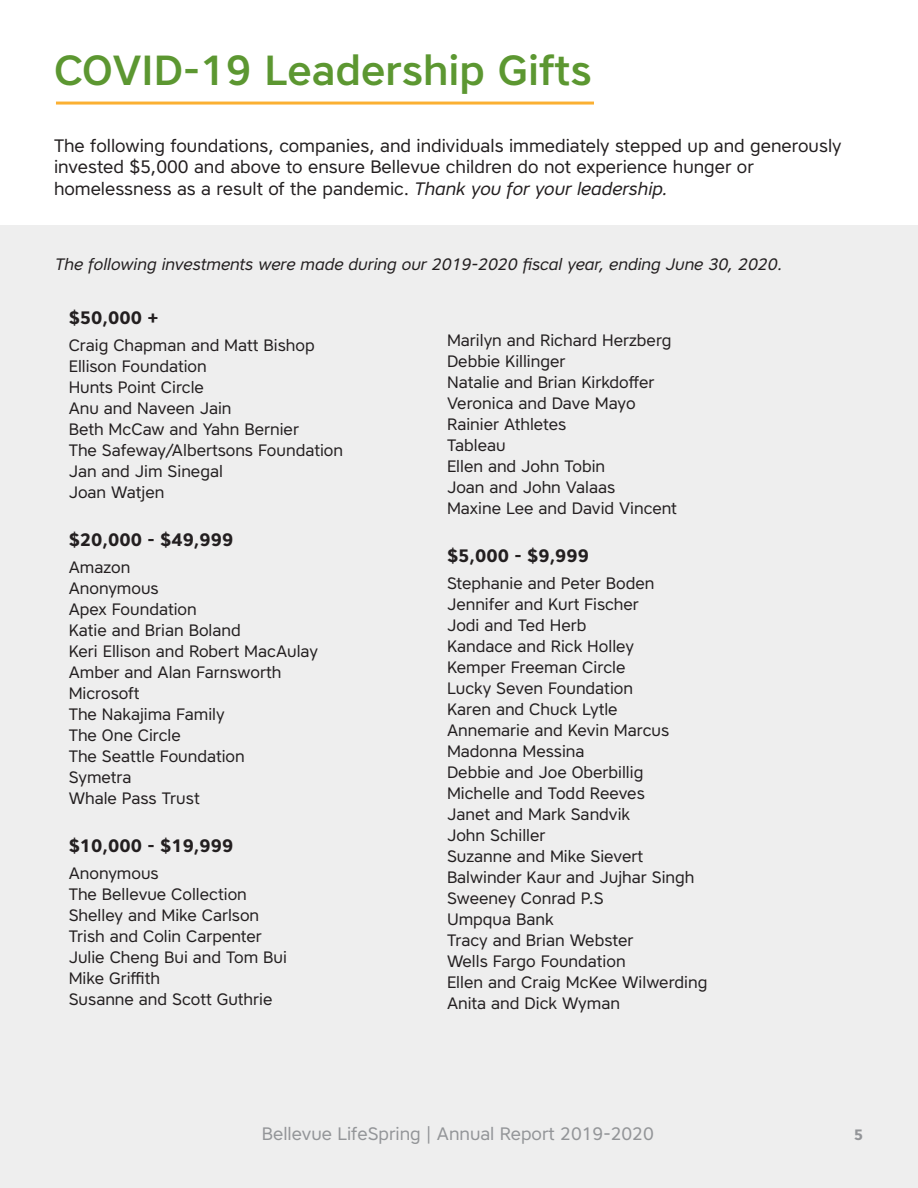
<style>
.page{position:relative;width:918px;height:1188px;background:#fff}
.page>*{position:absolute;margin:0;border:0;box-sizing:border-box;transform-origin:0 0}
.t1{font:500 42px "Core Sans A55";color:#5c9731}
.t2{font:18px/21.6px "Core Sans A45";color:#231f20}
.t3{font:700 18px "Core Sans A65";color:#231f20}
.t4{font:18px "Core Sans A45";color:#939598}
.t5{font:16.5px/21px "Core Sans A45";color:#231f20}
.t6{font:italic 16.5px "Core Sans A45";color:#231f20}
.t7{font:700 15px "Core Sans A65";color:#939598}
.s1{font-style:italic}
</style>
<div class="page">
<div style="left:0;top:225px;width:918px;height:963px;background:#eee"></div>
<hr style="left:56px;top:102px;width:538px;height:3px;background:#fbb033">
<p class="t1" style="left:54px;top:42px;width:539px">COVID-19 Leadership Gifts</p>
<p class="t2" style="left:54px;top:134px;width:789px">The following foundations, companies, and individuals immediately stepped up and generously invested $5,000 and above to ensure Bellevue children do not experience hunger or homelessness as a result of the pandemic. <span class="s1">Thank you for your leadership.</span></p>
<p class="t6" style="left:55px;top:254px;width:729px">The following investments were made during our 2019-2020 fiscal year, ending June 30, 2020.</p>
<p class="t3" style="left:69px;top:306px;width:91px">$50,000 +</p>
<p class="t5" style="left:69px;top:334px;width:248px">Craig Chapman and Matt Bishop</p>
<p class="t5" style="left:69px;top:355px;width:140px">Ellison Foundation</p>
<p class="t5" style="left:69px;top:376px;width:137px">Hunts Point Circle</p>
<p class="t5" style="left:69px;top:397px;width:164px">Anu and Naveen Jain</p>
<p class="t5" style="left:69px;top:418px;width:232px">Beth McCaw and Yahn Bernier</p>
<p class="t5" style="left:69px;top:439px;width:276px">The Safeway/Albertsons Foundation</p>
<p class="t5" style="left:69px;top:460px;width:156px">Jan and Jim Sinegal</p>
<p class="t5" style="left:69px;top:481px;width:97px">Joan Watjen</p>
<p class="t3" style="left:69px;top:528px;width:166px">$20,000 - $49,999</p>
<p class="t5" style="left:69px;top:556px;width:92px">Amazon<br>Anonymous</p>
<p class="t5" style="left:69px;top:598px;width:130px">Apex Foundation</p>
<p class="t5" style="left:69px;top:619px;width:174px">Katie and Brian Boland</p>
<p class="t5" style="left:69px;top:640px;width:251px">Keri Ellison and Robert MacAulay</p>
<p class="t5" style="left:69px;top:661px;width:214px">Amber and Alan Farnsworth</p>
<p class="t5" style="left:69px;top:682px;width:72px">Microsoft</p>
<p class="t5" style="left:69px;top:703px;width:158px">The Nakajima Family</p>
<p class="t5" style="left:69px;top:724px;width:114px">The One Circle</p>
<p class="t5" style="left:69px;top:745px;width:178px">The Seattle Foundation</p>
<p class="t5" style="left:69px;top:766px;width:64px">Symetra</p>
<p class="t5" style="left:69px;top:787px;width:133px">Whale Pass Trust</p>
<p class="t3" style="left:69px;top:834px;width:166px">$10,000 - $19,999</p>
<p class="t5" style="left:69px;top:862px;width:92px">Anonymous</p>
<p class="t5" style="left:69px;top:883px;width:180px">The Bellevue Collection</p>
<p class="t5" style="left:69px;top:904px;width:192px">Shelley and Mike Carlson</p>
<p class="t5" style="left:69px;top:925px;width:195px">Trish and Colin Carpenter</p>
<p class="t5" style="left:69px;top:946px;width:220px">Julie Cheng Bui and Tom Bui</p>
<p class="t5" style="left:69px;top:967px;width:93px">Mike Griffith</p>
<p class="t5" style="left:69px;top:988px;width:205px">Susanne and Scott Guthrie</p>
<p class="t5" style="left:447px;top:329px;width:226px">Marilyn and Richard Herzberg</p>
<p class="t5" style="left:447px;top:350px;width:120px">Debbie Killinger</p>
<p class="t5" style="left:447px;top:371px;width:209px">Natalie and Brian Kirkdoffer</p>
<p class="t5" style="left:447px;top:392px;width:190px">Veronica and Dave Mayo</p>
<p class="t5" style="left:447px;top:413px;width:121px">Rainier Athletes</p>
<p class="t5" style="left:447px;top:434px;width:60px">Tableau</p>
<p class="t5" style="left:447px;top:455px;width:160px">Ellen and John Tobin</p>
<p class="t5" style="left:447px;top:476px;width:170px">Joan and John Valaas</p>
<p class="t5" style="left:447px;top:497px;width:231px">Maxine Lee and David Vincent</p>
<p class="t3" style="left:447px;top:544px;width:144px">$5,000 - $9,999</p>
<p class="t5" style="left:447px;top:572px;width:209px">Stephanie and Peter Boden</p>
<p class="t5" style="left:447px;top:593px;width:193px">Jennifer and Kurt Fischer</p>
<p class="t5" style="left:447px;top:614px;width:141px">Jodi and Ted Herb</p>
<p class="t5" style="left:447px;top:635px;width:189px">Kandace and Rick Holley</p>
<p class="t5" style="left:447px;top:656px;width:180px">Kemper Freeman Circle</p>
<p class="t5" style="left:447px;top:677px;width:188px">Lucky Seven Foundation</p>
<p class="t5" style="left:447px;top:698px;width:172px">Karen and Chuck Lytle</p>
<p class="t5" style="left:447px;top:719px;width:224px">Annemarie and Kevin Marcus</p>
<p class="t5" style="left:447px;top:740px;width:139px">Madonna Messina</p>
<p class="t5" style="left:447px;top:761px;width:198px">Debbie and Joe Oberbillig</p>
<p class="t5" style="left:447px;top:782px;width:199px">Michelle and Todd Reeves</p>
<p class="t5" style="left:447px;top:803px;width:185px">Janet and Mark Sandvik</p>
<p class="t5" style="left:447px;top:824px;width:100px">John Schiller</p>
<p class="t5" style="left:447px;top:845px;width:198px">Suzanne and Mike Sievert</p>
<p class="t5" style="left:447px;top:866px;width:249px">Balwinder Kaur and Jujhar Singh</p>
<p class="t5" style="left:447px;top:887px;width:158px">Sweeney Conrad P.S</p>
<p class="t5" style="left:447px;top:908px;width:108px">Umpqua Bank</p>
<p class="t5" style="left:447px;top:929px;width:188px">Tracy and Brian Webster</p>
<p class="t5" style="left:447px;top:950px;width:180px">Wells Fargo Foundation</p>
<p class="t5" style="left:447px;top:971px;width:262px">Ellen and Craig McKee Wilwerding</p>
<p class="t5" style="left:447px;top:992px;width:174px">Anita and Dick Wyman</p>
<p class="t4" style="left:262px;top:1122px;width:394px">Bellevue LifeSpring | Annual Report 2019-2020</p>
<p class="t7" style="left:854px;top:1125px;width:11px">5</p>
</div>
